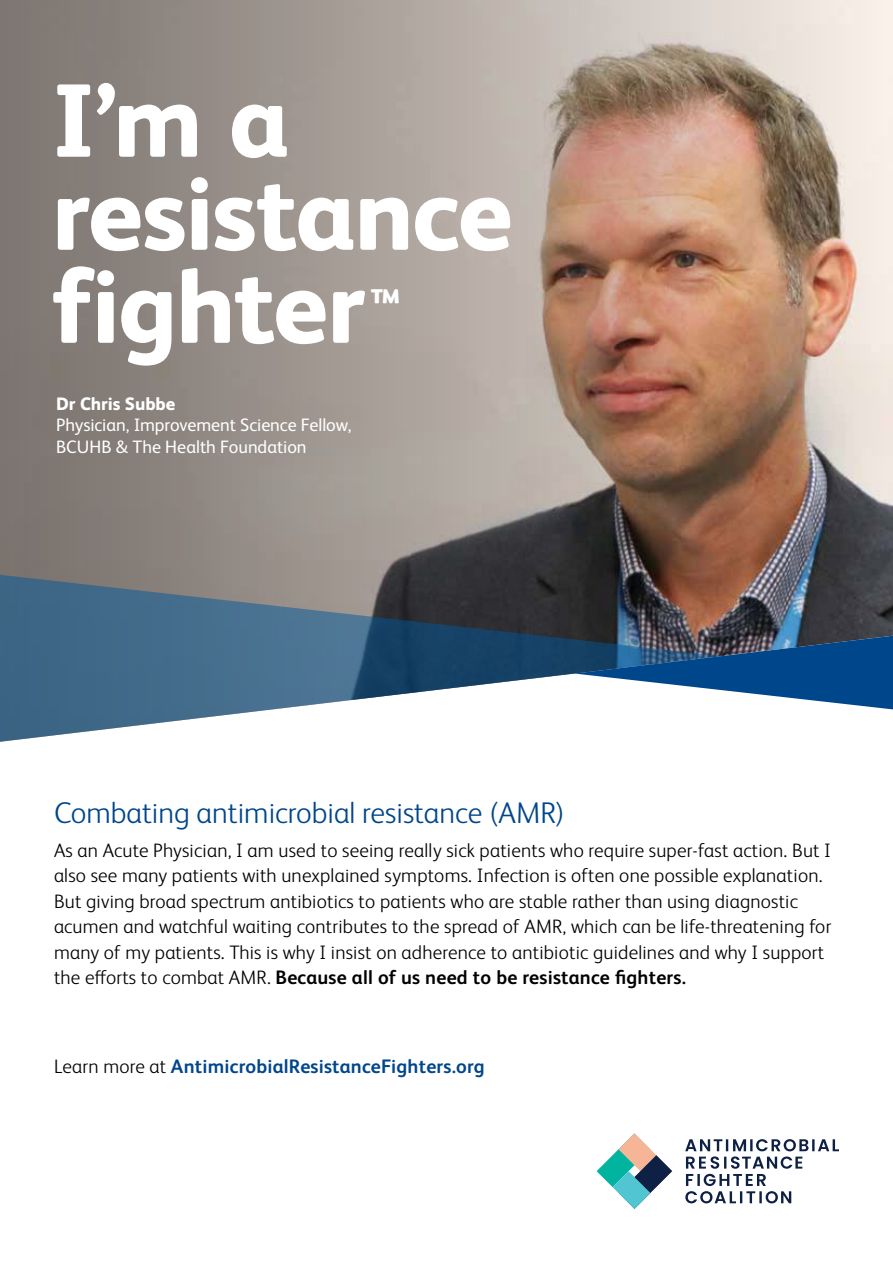
<style>
.page{position:relative;width:893px;height:1263px;background:#fff}
.page>*{position:absolute;margin:0;border:0;box-sizing:border-box;transform-origin:0 0}
.t1{font:800 104.1px/93px "FS Albert Pro";letter-spacing:-.02em;color:#fff}
.t2{font:300 30px "FS Albert Pro";color:#00468b}
.t3{font:300 19.5px/25.5px "FS Albert Pro";letter-spacing:.01em;color:#000}
.t4{font:700 19.5px "FS Albert Pro";letter-spacing:.01em;color:#00468b}
.t5{font:18px/21.6px "FS Albert Pro";color:#fff}
.t6{font:800 18px "FS Albert Pro";letter-spacing:-.005em;color:#fff}
.s1{font-weight:700}
.s2{font-weight:300;color:#000}
</style>
<div class="page">
<img style="left:0;top:0;width:893px;height:710px">
<svg style="left:0;top:573px;width:722px;height:169px"></svg>
<svg style="left:575px;top:636px;width:318px;height:73px"></svg>
<svg style="left:597px;top:1133px;width:75px;height:76px"></svg>
<svg style="left:685px;top:1139px;width:154px;height:64px"></svg>
<h1 class="t1" style="left:52px;top:67px;width:463px">I’m a resistance fighter<sup>™</sup></h1>
<p class="t6" style="left:56px;top:389px;width:121px">Dr Chris Subbe</p>
<p class="t5" style="left:56px;top:413px;width:297px">Physician, Improvement Science Fellow,<br>BCUHB &amp; The Health Foundation</p>
<h2 class="t2" style="left:54px;top:792px;width:513px">Combating antimicrobial resistance (AMR)</h2>
<p class="t3" style="left:54px;top:836px;width:779px">As an Acute Physician, I am used to seeing really sick patients who require super-fast action. But I also see many patients with unexplained symptoms. Infection is often one possible explanation.<br>But giving broad spectrum antibiotics to patients who are stable rather than using diagnostic acumen and watchful waiting contributes to the spread of AMR, which can be life-threatening for many of my patients. This is why I insist on adherence to antibiotic guidelines and why I support the efforts to combat AMR. <span class="s1">Because all of us need to be resistance fighters.</span></p>
<p class="t4" style="left:54px;top:1053px;width:432px"><span class="s2">Learn more at</span> AntimicrobialResistanceFighters.org</p>
</div>
